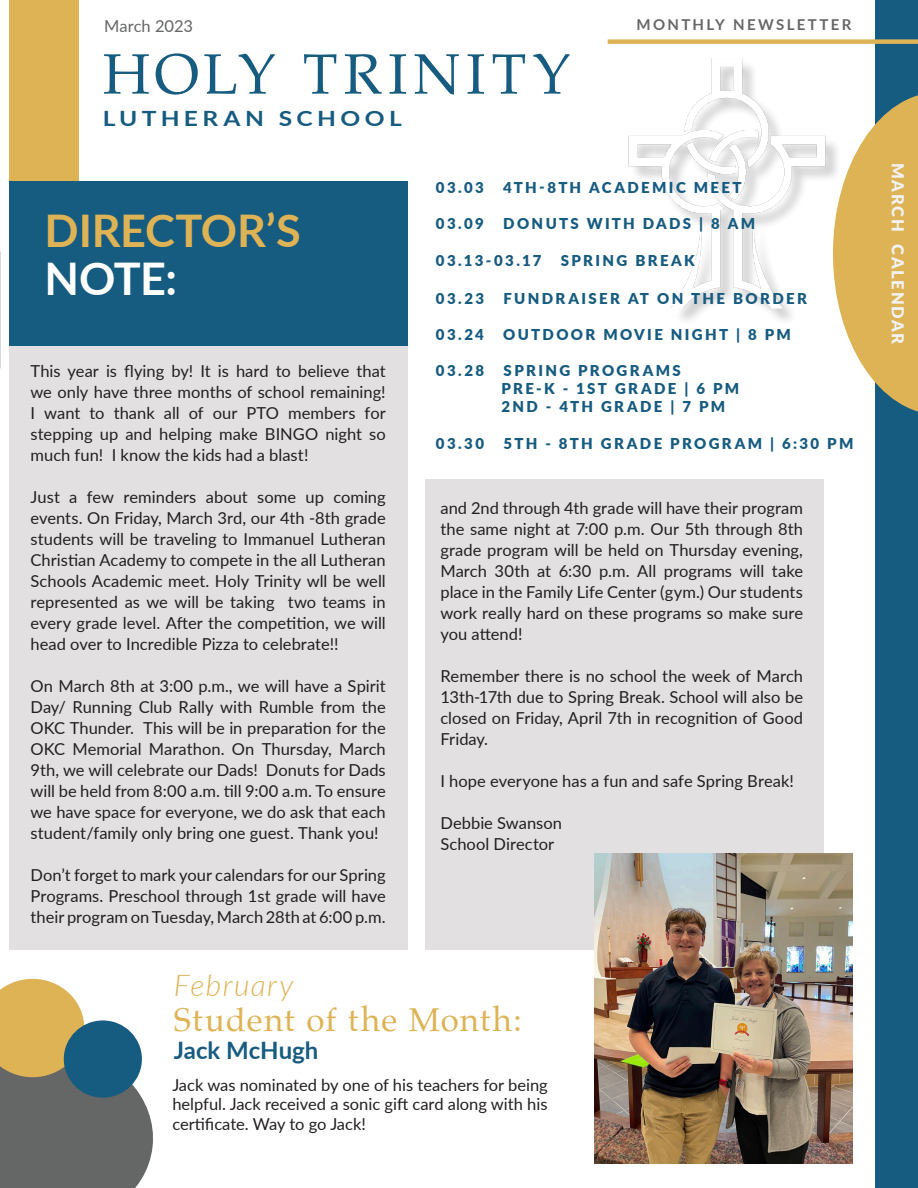
<style>
.page{position:relative;width:918px;height:1188px;background:#fff}
.page>*{position:absolute;margin:0;border:0;box-sizing:border-box;transform-origin:0 0}
.Large_Text_60pt{font:57px "Palatino";letter-spacing:.1em;color:#165b80}
.Large_Title{font:700 45px/48px "Lato";letter-spacing:-.005em;color:#deb355}
.Large_Text_48pt{font:33px "Palatino";letter-spacing:.03em;color:#deb355}
.Large_Text_48pt-2{font:italic 300 30px "Lato";letter-spacing:.045em;color:#deb355}
.Large_Text_48pt-3{font:700 24px "Lato";letter-spacing:-.005em;color:#165b80}
.Highlight_Text__alig{font:700 21px "Lato";letter-spacing:.18em;color:#165b80;scale:1.17 1}
.Body_Text__align_rig{font:16.5px/21px "Lato";color:#231f20;text-align:justify}
.Medium_All_White_Cap{font:900 16.5px "Lato";letter-spacing:.1em;color:#f0f2f3}
.Small_Gray_Lowercase{font:16.5px "Lato";color:#656666}
.Small_Gray_All_Caps{font:900 15px/18px "Lato";letter-spacing:.16em;color:#165b80}
.Small_Gray_All_Caps-2{font:700 15px "Lato";letter-spacing:.16em;color:#656666}
.s1{color:#fff}
</style>
<div class="page">
<div style="left:876px;top:0;width:42px;height:1188px;background:#165b80"></div>
<div style="left:9px;top:0;width:70px;height:181px;background:#deb355"></div>
<div style="left:9px;top:181px;width:399px;height:166px;background:#165b80"></div>
<div style="left:9px;top:347px;width:399px;height:603px;background:#e2e0e0"></div>
<svg style="left:843px;top:95px;width:75px;height:320px"></svg>
<div style="left:425px;top:480px;width:398px;height:470px;background:#e2e0e0"></div>
<div style="left:608px;top:39px;width:310px;height:5px;background:#deb355"></div>
<img style="left:628px;top:54px;width:277px;height:269px">
<svg style="left:0;top:979px;width:153px;height:209px"></svg>
<div style="left:64px;top:1020px;width:78px;height:78px;background:#165b80;border-radius:50%"></div>
<img style="left:595px;top:853px;width:257px;height:310px">
<p class="Small_Gray_Lowercase" style="left:104px;top:14px;width:90px">March 2023</p>
<p class="Large_Text_60pt" style="left:103px;top:27px;width:469px">HOLY TRINITY</p>
<p class="Highlight_Text__alig" style="left:103px;top:102px;width:257px">LUTHERAN SCHOOL</p>
<p class="Small_Gray_All_Caps-2" style="left:636px;top:13px;width:216px">MONTHLY NEWSLETTER</p>
<p class="Large_Title" style="left:45px;top:205px;width:258px">DIRECTOR’S<br><span class="s1">NOTE:</span></p>
<p class="Body_Text__align_rig" style="left:31px;top:360px;width:357px">This year is flying by! It is hard to believe that we only have three months of school remaining!<br>I want to thank all of our PTO members for stepping up and helping make BINGO night so much fun! I know the kids had a blast!</p>
<p class="Body_Text__align_rig" style="left:31px;top:486px;width:357px">Just a few reminders about some up coming events. On Friday, March 3rd, our 4th -8th grade students will be traveling to Immanuel Lutheran Christian Academy to compete in the all Lutheran Schools Academic meet. Holy Trinity wll be well represented as we will be taking two teams in every grade level. After the competition, we will head over to Incredible Pizza to celebrate!!</p>
<p class="Body_Text__align_rig" style="left:31px;top:675px;width:357px">On March 8th at 3:00 p.m., we will have a Spirit Day/ Running Club Rally with Rumble from the OKC Thunder. This will be in preparation for the OKC Memorial Marathon. On Thursday, March 9th, we will celebrate our Dads! Donuts for Dads will be held from 8:00 a.m. till 9:00 a.m. To ensure we have space for everyone, we do ask that each student/family only bring one guest. Thank you!</p>
<p class="Body_Text__align_rig" style="left:31px;top:864px;width:357px">Don’t forget to mark your calendars for our Spring Programs. Preschool through 1st grade will have their program on Tuesday, March 28th at 6:00 p.m.</p>
<p class="Small_Gray_All_Caps" style="left:436px;top:177px;width:49px">03.03</p>
<p class="Small_Gray_All_Caps" style="left:503px;top:177px;width:240px">4TH-8TH ACADEMIC MEET</p>
<p class="Small_Gray_All_Caps" style="left:436px;top:213px;width:49px">03.09</p>
<p class="Small_Gray_All_Caps" style="left:503px;top:213px;width:254px">DONUTS WITH DADS | 8 AM</p>
<p class="Small_Gray_All_Caps" style="left:436px;top:251px;width:107px">03.13-03.17</p>
<p class="Small_Gray_All_Caps" style="left:561px;top:251px;width:136px">SPRING BREAK</p>
<p class="Small_Gray_All_Caps" style="left:436px;top:288px;width:50px">03.23</p>
<p class="Small_Gray_All_Caps" style="left:504px;top:288px;width:305px">FUNDRAISER AT ON THE BORDER</p>
<p class="Small_Gray_All_Caps" style="left:436px;top:324px;width:49px">03.24</p>
<p class="Small_Gray_All_Caps" style="left:503px;top:324px;width:289px">OUTDOOR MOVIE NIGHT | 8 PM</p>
<p class="Small_Gray_All_Caps" style="left:436px;top:360px;width:50px">03.28</p>
<p class="Small_Gray_All_Caps" style="left:501px;top:360px;width:239px">SPRING PROGRAMS<br>PRE-K - 1ST GRADE | 6 PM<br>2ND - 4TH GRADE | 7 PM</p>
<p class="Small_Gray_All_Caps" style="left:436px;top:434px;width:50px">03.30</p>
<p class="Small_Gray_All_Caps" style="left:504px;top:434px;width:351px">5TH - 8TH GRADE PROGRAM | 6:30 PM</p>
<p class="Body_Text__align_rig" style="left:440px;top:497px;width:364px">and 2nd through 4th grade will have their program the same night at 7:00 p.m. Our 5th through 8th grade program will be held on Thursday evening, March 30th at 6:30 p.m. All programs will take place in the Family Life Center (gym.) Our students work really hard on these programs so make sure you attend!</p>
<p class="Body_Text__align_rig" style="left:440px;top:665px;width:364px">Remember there is no school the week of March 13th-17th due to Spring Break. School will also be closed on Friday, April 7th in recognition of Good Friday.</p>
<p class="Body_Text__align_rig" style="left:440px;top:770px;width:355px">I hope everyone has a fun and safe Spring Break!</p>
<p class="Body_Text__align_rig" style="left:440px;top:812px;width:123px">Debbie Swanson</p>
<p class="Body_Text__align_rig" style="left:440px;top:833px;width:115px">School Director</p>
<p class="Large_Text_48pt-2" style="left:174px;top:965px;width:121px">February</p>
<p class="Large_Text_48pt" style="left:174px;top:992px;width:349px">Student of the Month:</p>
<p class="Large_Text_48pt-3" style="left:174px;top:1033px;width:146px">Jack McHugh</p>
<p class="Body_Text__align_rig" style="left:172px;top:1074px;width:377px;line-height:19.8px">Jack was nominated by one of his teachers for being helpful. Jack received a sonic gift card along with his certificate. Way to go Jack!</p>
<p class="Medium_All_White_Cap" style="left:910px;top:163px;width:183px;rotate:90deg">MARCH CALENDAR</p>
</div>
